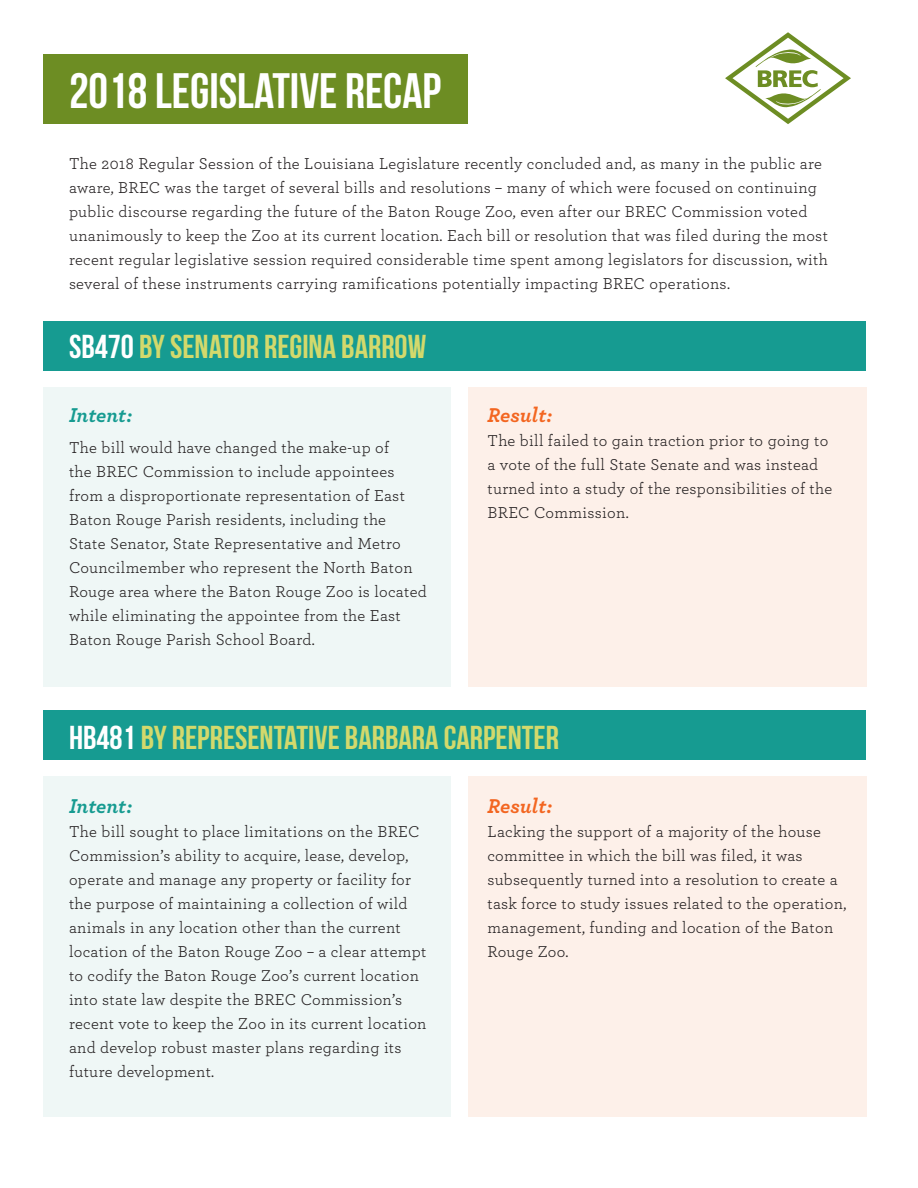
<style>
.page{position:relative;width:918px;height:1188px;background:#fff}
.page>*{position:absolute;margin:0;border:0;box-sizing:border-box;transform-origin:0 0}
.t1{font:700 49.5px "Bebas Neue";color:#fff}
.t2{font:700 33px "Bebas Neue";color:#d3d96c}
.t3{font:italic 700 21px "Archer";color:#f36621}
.t4{font:italic 700 21px "Archer";color:#169b91}
.t5{font:16.5px/24px "Archer";letter-spacing:.02em;color:#231f20}
.s1{color:#fff}
</style>
<div class="page">
<div style="left:44px;top:54px;width:424px;height:70px;background:#6d8d23"></div>
<div style="left:44px;top:776px;width:407px;height:341px;background:#eff7f6"></div>
<div style="left:44px;top:387px;width:407px;height:300px;background:#eff7f6"></div>
<div style="left:468px;top:776px;width:398px;height:341px;background:#fdf0e9"></div>
<div style="left:468px;top:387px;width:398px;height:300px;background:#fdf0e9"></div>
<div style="left:44px;top:710px;width:822px;height:50px;background:#169b91"></div>
<div style="left:44px;top:322px;width:822px;height:49px;background:#169b91"></div>
<svg style="left:725px;top:32px;width:126px;height:92px"></svg>
<p class="t1" style="left:69px;top:63px;width:374px">2018 LEGISLATIVE RECAP</p>
<p class="t5" style="left:69px;top:151px;width:760px">The 2018 Regular Session of the Louisiana Legislature recently concluded and, as many in the public are aware, BREC was the target of several bills and resolutions – many of which were focused on continuing public discourse regarding the future of the Baton Rouge Zoo, even after our BREC Commission voted unanimously to keep the Zoo at its current location. Each bill or resolution that was filed during the most recent regular legislative session required considerable time spent among legislators for discussion, with several of these instruments carrying ramifications potentially impacting BREC operations.</p>
<p class="t2" style="left:69px;top:328px;width:359px"><span class="s1">SB470</span> BY SENATOR REGINA BARROW</p>
<p class="t4" style="left:69px;top:398px;width:65px">Intent:</p>
<p class="t5" style="left:69px;top:435px;width:359px">The bill would have changed the make-up of<br>the BREC Commission to include appointees from a disproportionate representation of East Baton Rouge Parish residents, including the State Senator, State Representative and Metro Councilmember who represent the North Baton Rouge area where the Baton Rouge Zoo is located while eliminating the appointee from the East Baton Rouge Parish School Board.</p>
<p class="t3" style="left:488px;top:398px;width:66px">Result:</p>
<p class="t5" style="left:488px;top:427px;width:346px">The bill failed to gain traction prior to going to a vote of the full State Senate and was instead turned into a study of the responsibilities of the BREC Commission.</p>
<p class="t2" style="left:69px;top:719px;width:491px"><span class="s1">HB481</span> BY REPRESENTATIVE BARBARA CARPENTER</p>
<p class="t4" style="left:69px;top:789px;width:65px">Intent:</p>
<p class="t5" style="left:69px;top:819px;width:359px">The bill sought to place limitations on the BREC Commission’s ability to acquire, lease, develop, operate and manage any property or facility for the purpose of maintaining a collection of wild animals in any location other than the current location of the Baton Rouge Zoo – a clear attempt to codify the Baton Rouge Zoo’s current location into state law despite the BREC Commission’s recent vote to keep the Zoo in its current location and develop robust master plans regarding its future development.</p>
<p class="t3" style="left:488px;top:789px;width:66px">Result:</p>
<p class="t5" style="left:488px;top:819px;width:361px">Lacking the support of a majority of the house committee in which the bill was filed, it was subsequently turned into a resolution to create a task force to study issues related to the operation, management, funding and location of the Baton Rouge Zoo.</p>
</div>
